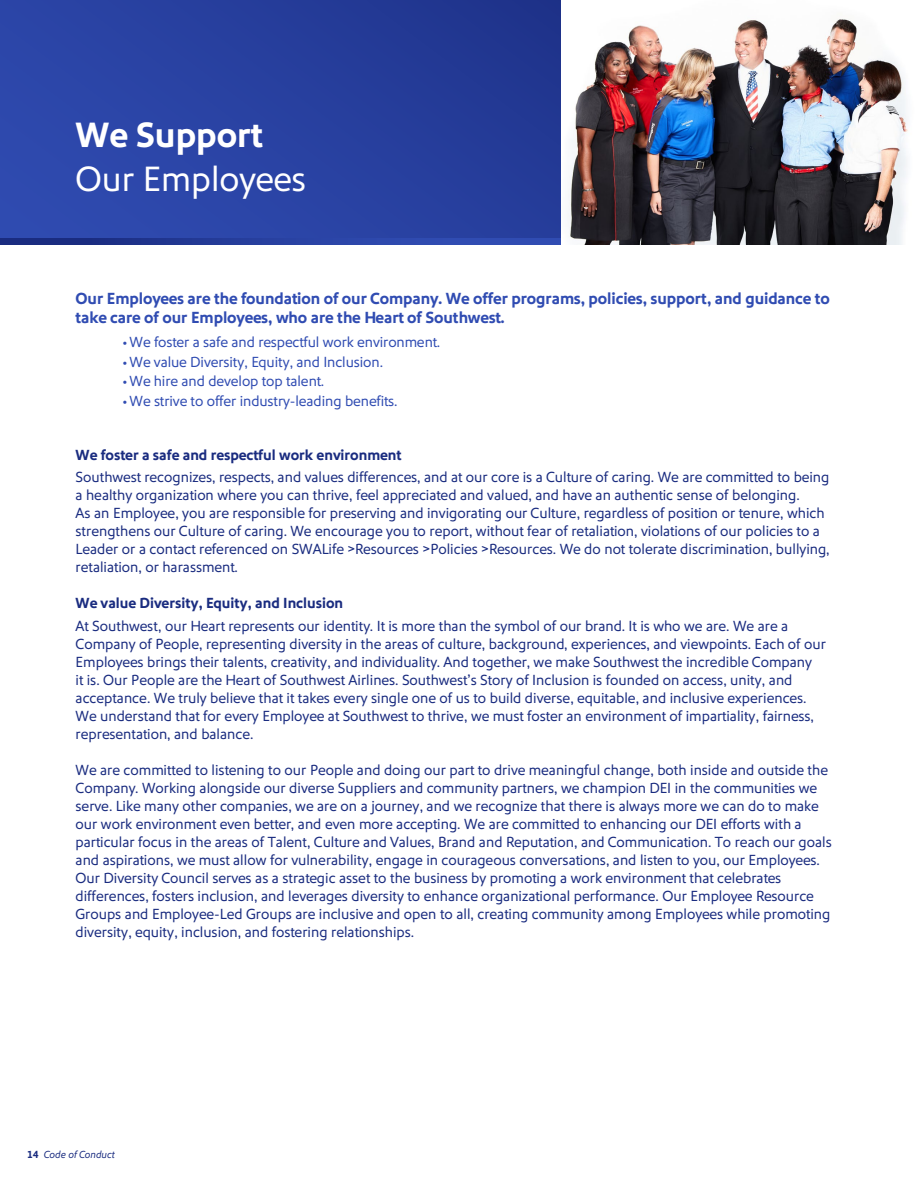
<style>
.page{position:relative;width:918px;height:1188px;background:#fff}
.page>*{position:absolute;margin:0;border:0;box-sizing:border-box;transform-origin:0 0}
.t1{font:36px "Southwest Sans";color:#fff}
.t2{font:700 36px "Southwest Sans";color:#fff}
.t3{font:700 16.5px/19.5px "Southwest Sans";letter-spacing:-.005em;color:#304cb2}
.t4{font:15px/18px "Southwest Sans";color:#1a2c80}
.t5{font:15px "Southwest Sans";letter-spacing:-.005em;color:#304cb2}
.t6{font:700 15px "Southwest Sans";color:#1a2c80}
.t7{font:italic 10.5px "Southwest Sans";color:#1a2c80}
.s1{font-weight:700;font-style:normal}
</style>
<div class="page">
<div style="left:0;top:0;width:562px;height:241px;background:linear-gradient(to right,#2e49ad,#223893)"></div>
<svg style="left:0;top:239px;width:562px;height:5px;background:#273e9c"></svg>
<img style="left:569px;top:19px;width:339px;height:225px">
<h1 class="t2" style="left:76px;top:115px;width:189px">We Support</h1>
<h1 class="t1" style="left:76px;top:159px;width:232px">Our Employees</h1>
<h4 class="t3" style="left:76px;top:289px;width:756px">Our Employees are the foundation of our Company. We offer programs, policies, support, and guidance to take care of our Employees, who are the Heart of Southwest.</h4>
<p class="t5" style="left:123px;top:334px;width:319px">• We foster a safe and respectful work environment.</p>
<p class="t5" style="left:123px;top:354px;width:262px">• We value Diversity, Equity, and Inclusion.</p>
<p class="t5" style="left:123px;top:373px;width:203px">• We hire and develop top talent.</p>
<p class="t5" style="left:123px;top:393px;width:276px">• We strive to offer industry-leading benefits.</p>
<p class="t6" style="left:76px;top:446px;width:328px">We foster a safe and respectful work environment</p>
<p class="t4" style="left:76px;top:469px;width:755px">Southwest recognizes, respects, and values differences, and at our core is a Culture of caring. We are committed to being a healthy organization where you can thrive, feel appreciated and valued, and have an authentic sense of belonging.<br>As an Employee, you are responsible for preserving and invigorating our Culture, regardless of position or tenure, which strengthens our Culture of caring. We encourage you to report, without fear of retaliation, violations of our policies to a Leader or a contact referenced on SWALife &gt;Resources &gt;Policies &gt;Resources. We do not tolerate discrimination, bullying, retaliation, or harassment.</p>
<p class="t6" style="left:76px;top:595px;width:269px">We value Diversity, Equity, and Inclusion</p>
<p class="t4" style="left:76px;top:617px;width:752px">At Southwest, our Heart represents our identity. It is more than the symbol of our brand. It is who we are. We are a Company of People, representing diversity in the areas of culture, background, experiences, and viewpoints. Each of our Employees brings their talents, creativity, and individuality. And together, we make Southwest the incredible Company<br>it is. Our People are the Heart of Southwest Airlines. Southwest’s Story of Inclusion is founded on access, unity, and acceptance. We truly believe that it takes every single one of us to build diverse, equitable, and inclusive experiences.<br>We understand that for every Employee at Southwest to thrive, we must foster an environment of impartiality, fairness, representation, and balance.</p>
<p class="t4" style="left:76px;top:761px;width:758px">We are committed to listening to our People and doing our part to drive meaningful change, both inside and outside the Company. Working alongside our diverse Suppliers and community partners, we champion DEI in the communities we serve. Like many other companies, we are on a journey, and we recognize that there is always more we can do to make our work environment even better, and even more accepting. We are committed to enhancing our DEI efforts with a particular focus in the areas of Talent, Culture and Values, Brand and Reputation, and Communication. To reach our goals and aspirations, we must allow for vulnerability, engage in courageous conversations, and listen to you, our Employees.<br>Our Diversity Council serves as a strategic asset to the business by promoting a work environment that celebrates differences, fosters inclusion, and leverages diversity to enhance organizational performance. Our Employee Resource Groups and Employee-Led Groups are inclusive and open to all, creating community among Employees while promoting diversity, equity, inclusion, and fostering relationships.</p>
<p class="t7" style="left:27px;top:1148px;width:89px"><span class="s1">14</span> Code of Conduct</p>
</div>
